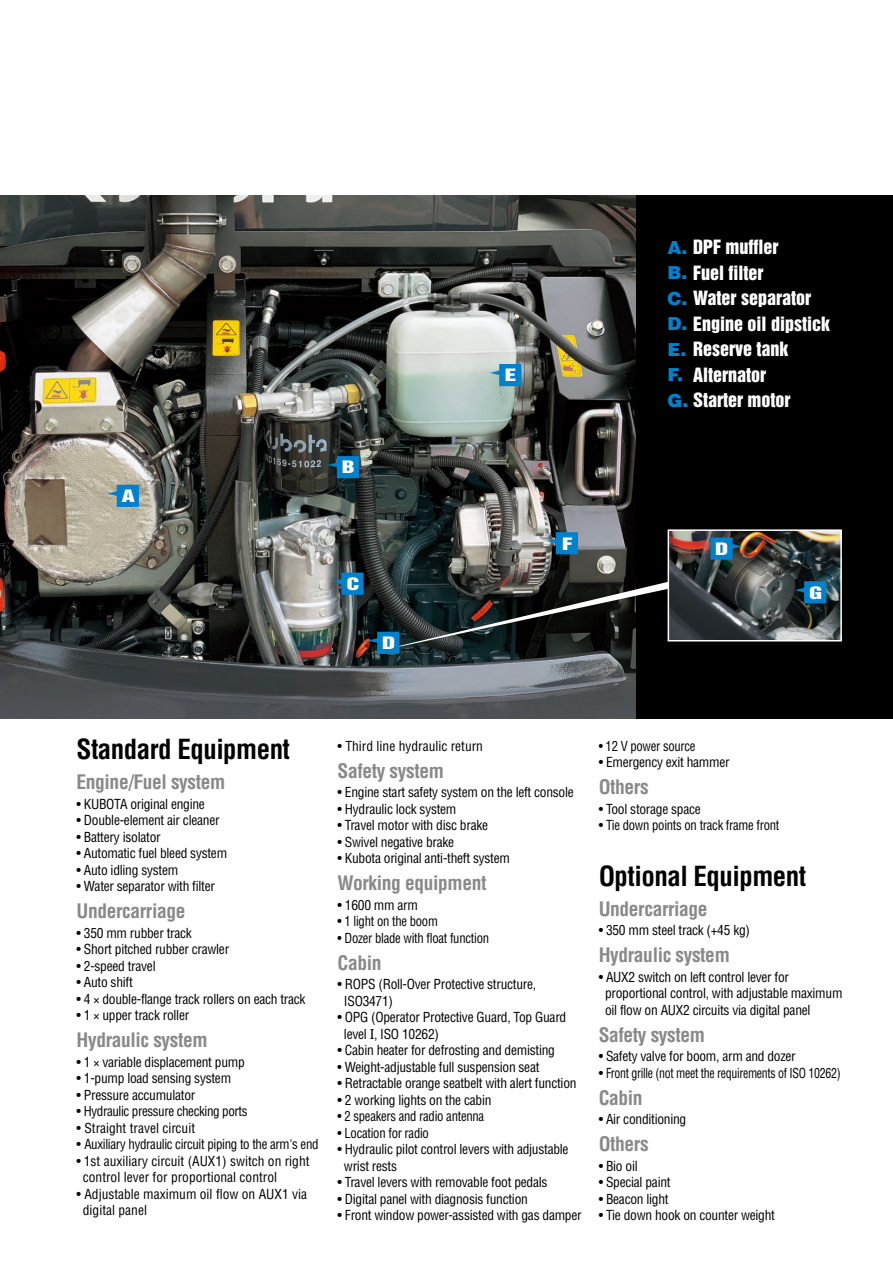
<style>
.page{position:relative;width:893px;height:1263px;background:#fff}
.page>*{position:absolute;margin:0;border:0;box-sizing:border-box;transform-origin:0 0}
.t1{font:700 condensed 27px "Helvetica";letter-spacing:-.02em;color:#000}
.t2{font:700 condensed 19.5px "Helvetica";letter-spacing:-.02em;color:#898989}
.t3{font:18px/25.5px "Helvetica Inserat";color:#fff}
.t4{font:15.6px "Helvetica Inserat";color:#fff;scale:1.5 1}
.t5{font:condensed 13.5px/16.5px "Helvetica";letter-spacing:-.02em;color:#000}
.t6{font:condensed 13.5px/16.5px "Helvetica";color:#000}
.t7{font:condensed 13.5px "Helvetica";letter-spacing:-.02em;color:#000;scale:.94 1}
.s1{font-family:"Helvetica";font-weight:900;color:#0081cc}
.s2{font-family:"Century Old Style";font-stretch:normal}
</style>
<div class="page">
<img style="left:0;top:196px;width:637px;height:523px">
<div style="left:637px;top:196px;width:256px;height:523px;background:#000"></div>
<svg style="left:327px;top:456px;width:32px;height:22px"></svg>
<svg style="left:107px;top:485px;width:32px;height:22px"></svg>
<svg style="left:546px;top:532px;width:32px;height:22px"></svg>
<img style="left:671px;top:532px;width:168px;height:106px">
<div style="left:668px;top:529px;width:174px;height:112px;border:2px solid #fff"></div>
<svg style="left:795px;top:581px;width:31px;height:22px"></svg>
<svg style="left:490px;top:364px;width:31px;height:22px"></svg>
<svg style="left:332px;top:573px;width:336px;height:81px;background:#273033"></svg>
<svg style="left:710px;top:537px;width:32px;height:23px"></svg>
<p class="t4" style="left:122px;top:487px;width:10px">A</p>
<p class="t4" style="left:342px;top:458px;width:10px">B</p>
<p class="t4" style="left:346px;top:574px;width:10px">C</p>
<p class="t4" style="left:382px;top:633px;width:10px">D</p>
<p class="t4" style="left:505px;top:366px;width:9px">E</p>
<p class="t4" style="left:562px;top:534px;width:8px">F</p>
<h3 class="t3" style="left:668px;top:235px;width:164px"><span class="s1">A.</span> DPF muffler<br><span class="s1">B.</span> Fuel filter<br><span class="s1">C.</span> Water separator<br><span class="s1">D.</span> Engine oil dipstick<br><span class="s1">E.</span> Reserve tank<br><span class="s1">F.</span> Alternator<br><span class="s1">G.</span> Starter motor</h3>
<p class="t4" style="left:715px;top:539px;width:10px">D</p>
<p class="t4" style="left:809px;top:583px;width:10px">G</p>
<h1 class="t1" style="left:77px;top:733px;width:215px">Standard Equipment</h1>
<h2 class="t2" style="left:77px;top:770px;width:150px">Engine/Fuel system</h2>
<p class="t5" style="left:77px;top:795px;width:130px">• KUBOTA original engine</p>
<p class="t5" style="left:77px;top:812px;width:145px">• Double-element air cleaner</p>
<p class="t5" style="left:77px;top:828px;width:86px">• Battery isolator</p>
<p class="t5" style="left:77px;top:845px;width:152px">• Automatic fuel bleed system</p>
<p class="t5" style="left:77px;top:861px;width:103px">• Auto idling system</p>
<p class="t5" style="left:77px;top:878px;width:140px">• Water separator with filter</p>
<h2 class="t2" style="left:77px;top:899px;width:111px">Undercarriage</h2>
<p class="t5" style="left:77px;top:924px;width:117px">• 350 mm rubber track</p>
<p class="t5" style="left:77px;top:941px;width:154px">• Short pitched rubber crawler</p>
<p class="t5" style="left:77px;top:957px;width:81px">• 2-speed travel</p>
<p class="t5" style="left:77px;top:974px;width:58px">• Auto shift</p>
<p class="t5" style="left:77px;top:990px;width:231px">• 4 × double-flange track rollers on each track</p>
<p class="t5" style="left:77px;top:1007px;width:114px">• 1 × upper track roller</p>
<h2 class="t2" style="left:77px;top:1028px;width:133px">Hydraulic system</h2>
<p class="t5" style="left:77px;top:1053px;width:170px">• 1 × variable displacement pump</p>
<p class="t5" style="left:77px;top:1070px;width:156px">• 1-pump load sensing system</p>
<p class="t5" style="left:77px;top:1086px;width:120px">• Pressure accumulator</p>
<p class="t5" style="left:77px;top:1103px;width:173px">• Hydraulic pressure checking ports</p>
<p class="t6" style="left:77px;top:1119px;width:120px">• Straight travel circuit</p>
<p class="t5" style="left:77px;top:1136px;width:244px">• Auxiliary hydraulic circuit piping to the arm's end</p>
<p class="t6" style="left:83px;top:1152px;width:228px;text-indent:-6px">• 1st auxiliary circuit (AUX1) switch on right control lever for proportional control</p>
<p class="t6" style="left:83px;top:1185px;width:226px;text-indent:-6px">• Adjustable maximum oil flow on AUX1 via digital panel</p>
<p class="t6" style="left:338px;top:737px;width:147px">• Third line hydraulic return</p>
<h2 class="t2" style="left:338px;top:759px;width:108px">Safety system</h2>
<p class="t5" style="left:338px;top:784px;width:238px">• Engine start safety system on the left console</p>
<p class="t5" style="left:338px;top:800px;width:120px">• Hydraulic lock system</p>
<p class="t5" style="left:338px;top:817px;width:152px">• Travel motor with disc brake</p>
<p class="t5" style="left:338px;top:833px;width:118px">• Swivel negative brake</p>
<p class="t5" style="left:338px;top:850px;width:174px">• Kubota original anti-theft system</p>
<h2 class="t2" style="left:338px;top:871px;width:150px">Working equipment</h2>
<p class="t5" style="left:338px;top:896px;width:82px">• 1600 mm arm</p>
<p class="t7" style="left:338px;top:913px;width:108px">• 1 light on the boom</p>
<p class="t7" style="left:338px;top:929px;width:163px">• Dozer blade with float function</p>
<h2 class="t2" style="left:338px;top:951px;width:45px">Cabin</h2>
<p class="t5" style="left:344px;top:976px;width:194px;text-indent:-6px">• ROPS (Roll-Over Protective structure,<br>ISO3471)</p>
<p class="t5" style="left:344px;top:1009px;width:224px;text-indent:-6px">• OPG (Operator Protective Guard, Top Guard level <span class="s2">I</span>, ISO 10262)</p>
<p class="t5" style="left:338px;top:1042px;width:219px">• Cabin heater for defrosting and demisting</p>
<p class="t7" style="left:338px;top:1058px;width:216px">• Weight-adjustable full suspension seat</p>
<p class="t5" style="left:338px;top:1075px;width:240px">• Retractable orange seatbelt with alert function</p>
<p class="t5" style="left:338px;top:1091px;width:155px">• 2 working lights on the cabin</p>
<p class="t7" style="left:338px;top:1108px;width:157px">• 2 speakers and radio antenna</p>
<p class="t7" style="left:338px;top:1124px;width:99px">• Location for radio</p>
<p class="t5" style="left:344px;top:1141px;width:226px;text-indent:-6px">• Hydraulic pilot control levers with adjustable wrist rests</p>
<p class="t5" style="left:338px;top:1174px;width:211px">• Travel levers with removable foot pedals</p>
<p class="t5" style="left:338px;top:1190px;width:192px">• Digital panel with diagnosis function</p>
<p class="t5" style="left:338px;top:1207px;width:246px">• Front window power-assisted with gas damper</p>
<p class="t7" style="left:599px;top:737px;width:104px">• 12 V power source</p>
<p class="t5" style="left:599px;top:754px;width:132px">• Emergency exit hammer</p>
<h2 class="t2" style="left:599px;top:775px;width:52px">Others</h2>
<p class="t5" style="left:599px;top:800px;width:104px">• Tool storage space</p>
<p class="t5" style="left:599px;top:817px;width:182px">• Tie down points on track frame front</p>
<h1 class="t1" style="left:599px;top:859px;width:209px">Optional Equipment</h1>
<h2 class="t2" style="left:599px;top:897px;width:111px">Undercarriage</h2>
<p class="t5" style="left:599px;top:922px;width:153px">• 350 mm steel track (+45 kg)</p>
<h2 class="t2" style="left:599px;top:943px;width:133px">Hydraulic system</h2>
<p class="t5" style="left:605px;top:968px;width:239px;text-indent:-6px">• AUX2 switch on left control lever for proportional control, with adjustable maximum oil flow on AUX2 circuits via digital panel</p>
<h2 class="t2" style="left:599px;top:1023px;width:108px">Safety system</h2>
<p class="t5" style="left:599px;top:1048px;width:198px">• Safety valve for boom, arm and dozer</p>
<p class="t5" style="left:599px;top:1064px;width:243px">• Front grille (not meet the requirements of ISO 10262)</p>
<h2 class="t2" style="left:599px;top:1086px;width:45px">Cabin</h2>
<p class="t5" style="left:599px;top:1111px;width:89px">• Air conditioning</p>
<h2 class="t2" style="left:599px;top:1132px;width:52px">Others</h2>
<p class="t5" style="left:599px;top:1157px;width:41px">• Bio oil</p>
<p class="t5" style="left:599px;top:1174px;width:73px">• Special paint</p>
<p class="t5" style="left:599px;top:1190px;width:71px">• Beacon light</p>
<p class="t5" style="left:599px;top:1207px;width:178px">• Tie down hook on counter weight</p>
</div>
